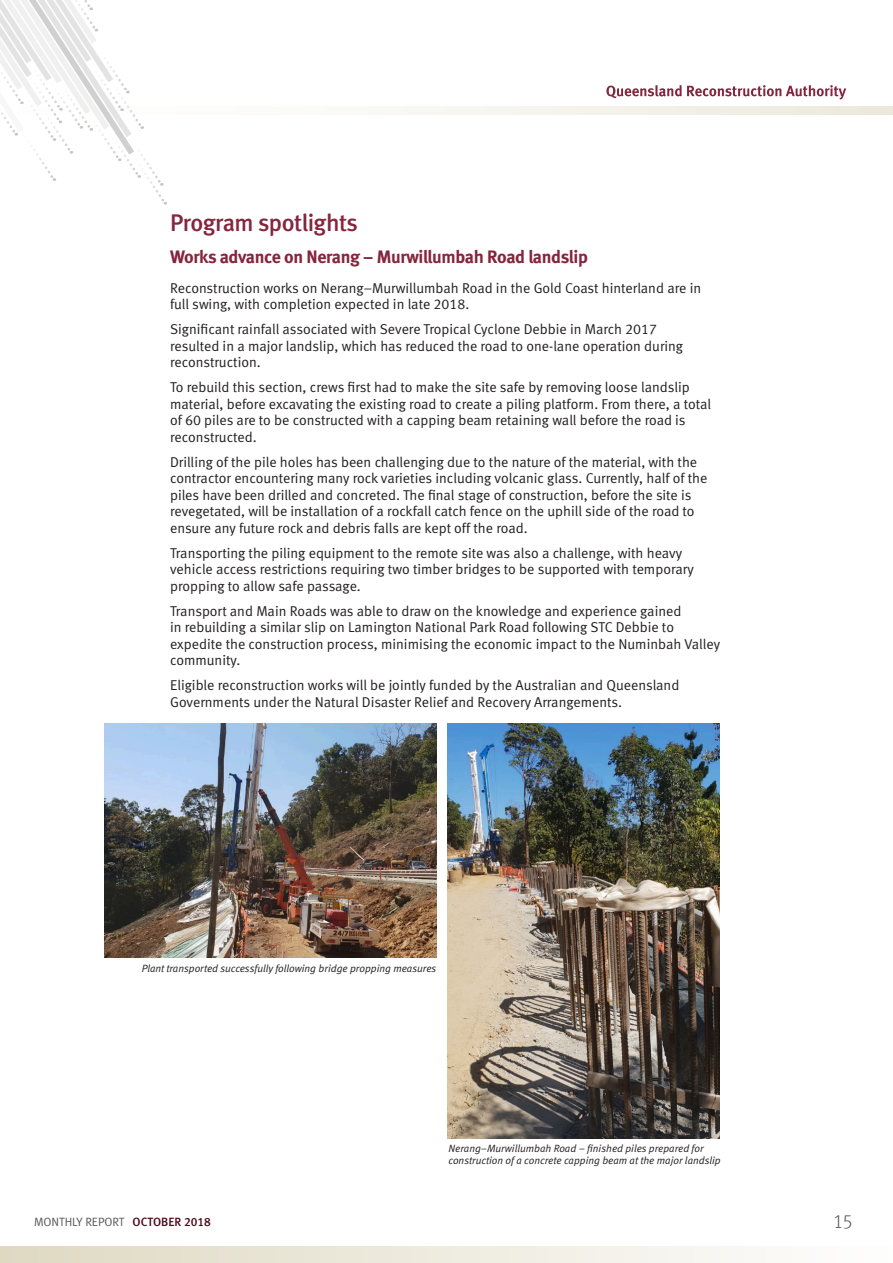
<style>
.page{position:relative;width:893px;height:1263px;background:#fff}
.page>*{position:absolute;margin:0;border:0;box-sizing:border-box;transform-origin:0 0}
.b1{font:24px "Meta Medium LF";letter-spacing:-.02em;color:#85253e}
.t1{font:19.5px "Meta Light LF";color:#57585a}
.t2{font:18px "Meta Bold LF";letter-spacing:-.02em;color:#85253e}
.b1-2{font:14.25px/16.5px "Meta Normal LF";color:#231f20}
.t3{font:12px "Meta Normal LF";color:#57585a}
.t4{font:italic 10.5px/12px "Meta Normal LF";color:#231f20}
.s1{font-family:"Meta Medium LF";color:#4e0719}
</style>
<div class="page">
<img style="left:105px;top:724px;width:331px;height:234px">
<img style="left:448px;top:724px;width:272px;height:414px">
<svg style="left:374px;top:106px;width:519px;height:9px;fill:#f3f1e9"></svg>
<div style="left:0;top:1246px;width:893px;height:17px;background:linear-gradient(to right,#dfd9c2,#fefefd)"></div>
<svg style="left:0;top:0;width:167px;height:205px"></svg>
<svg style="left:606px;top:85px;width:240px;height:15px"></svg>
<p class="b1" style="left:170px;top:209px;width:189px">Program spotlights</p>
<h3 class="t2" style="left:170px;top:246px;width:419px">Works advance on Nerang – Murwillumbah Road landslip</h3>
<p class="b1-2" style="left:170px;top:279px;width:533px">Reconstruction works on Nerang–Murwillumbah Road in the Gold Coast hinterland are in full swing, with completion expected in late 2018.</p>
<p class="b1-2" style="left:170px;top:321px;width:514px">Significant rainfall associated with Severe Tropical Cyclone Debbie in March 2017 resulted in a major landslip, which has reduced the road to one-lane operation during reconstruction.</p>
<p class="b1-2" style="left:170px;top:379px;width:542px">To rebuild this section, crews first had to make the site safe by removing loose landslip material, before excavating the existing road to create a piling platform. From there, a total of 60 piles are to be constructed with a capping beam retaining wall before the road is reconstructed.</p>
<p class="b1-2" style="left:170px;top:453px;width:539px">Drilling of the pile holes has been challenging due to the nature of the material, with the contractor encountering many rock varieties including volcanic glass. Currently, half of the piles have been drilled and concreted. The final stage of construction, before the site is revegetated, will be installation of a rockfall catch fence on the uphill side of the road to ensure any future rock and debris falls are kept off the road.</p>
<p class="b1-2" style="left:170px;top:544px;width:525px">Transporting the piling equipment to the remote site was also a challenge, with heavy vehicle access restrictions requiring two timber bridges to be supported with temporary propping to allow safe passage.</p>
<p class="b1-2" style="left:170px;top:602px;width:551px">Transport and Main Roads was able to draw on the knowledge and experience gained<br>in rebuilding a similar slip on Lamington National Park Road following STC Debbie to expedite the construction process, minimising the economic impact to the Numinbah Valley community.</p>
<p class="b1-2" style="left:170px;top:677px;width:511px">Eligible reconstruction works will be jointly funded by the Australian and Queensland<br>Governments under the Natural Disaster Relief and Recovery Arrangements.</p>
<p class="t4" style="left:142px;top:962px;width:296px">Plant transported successfully following bridge propping measures</p>
<p class="t3" style="left:34px;top:1214px;width:178px">MONTHLY REPORT <span class="s1">OCTOBER 2018</span></p>
<p class="t4" style="left:449px;top:1142px;width:274px">Nerang–Murwillumbah Road – finished piles prepared for construction of a concrete capping beam at the major landslip</p>
<h2 class="t1" style="left:834px;top:1210px;width:20px">15</h2>
</div>
